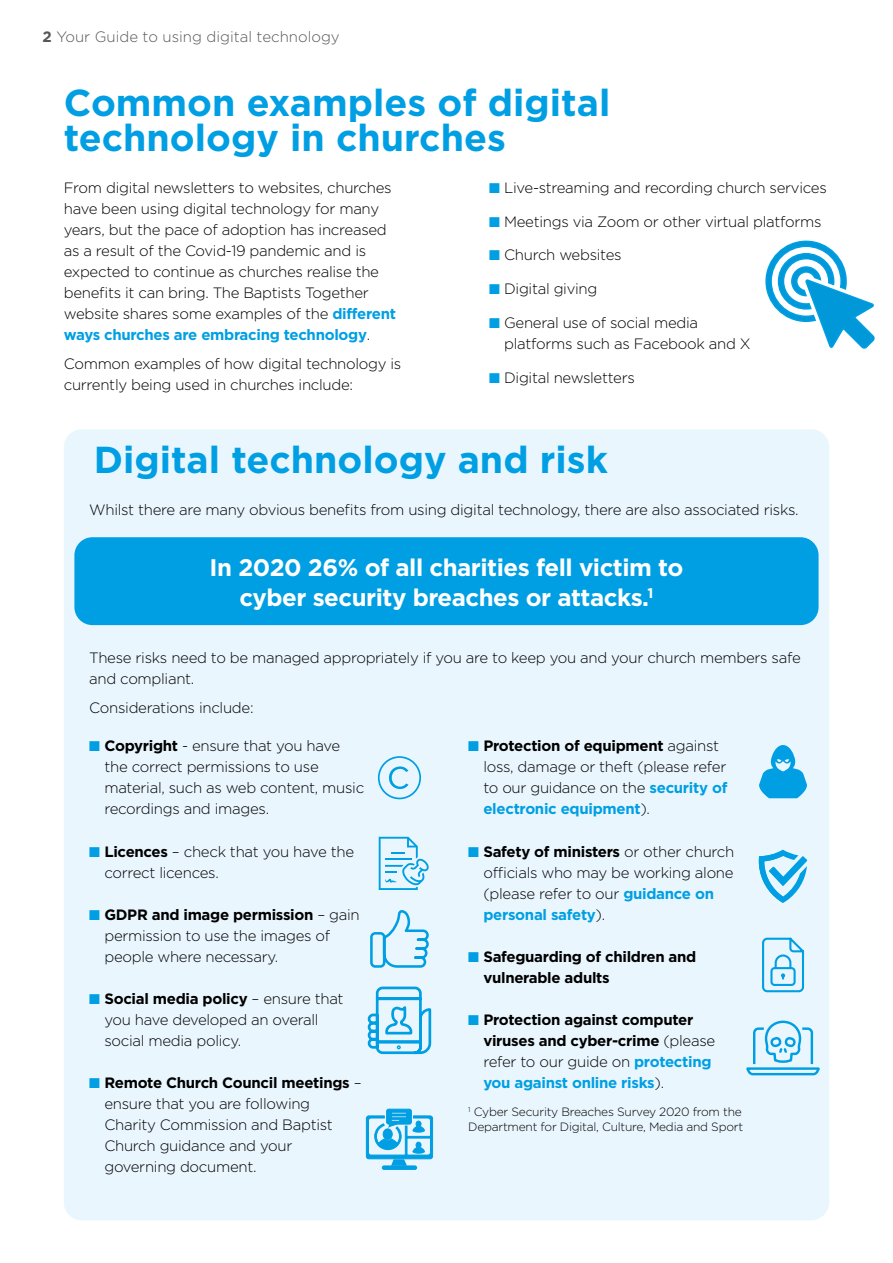
<style>
.page{position:relative;width:893px;height:1263px;background:#fff}
.page>*{position:absolute;margin:0;border:0;box-sizing:border-box;transform-origin:0 0}
.t1{font:700 37.5px/34.5px "Gotham";color:#009fe3}
.t2{font:700 24px/30px "Gotham HTF";letter-spacing:-.02em;color:#fff;text-align:center}
.t3{font:300 15px/21px "Gotham HTF";letter-spacing:-.02em;color:#000}
.t4{font:700 15px/21px "Gotham HTF";letter-spacing:-.02em;color:#000}
.t5{font:300 15px "Gotham HTF";color:#575756}
.t6{font:300 12px/15px "Gotham HTF";letter-spacing:-.02em;color:#000}
.s1{font-family:"Gotham";font-weight:700}
.s2{font-weight:700;color:#009fe3}
.s3{color:#009fe3}
.s4{font-weight:700}
.s5{font-weight:300}
</style>
<div class="page">
<div style="left:64px;top:429px;width:765px;height:791px;background:#eaf6fe;border-radius:18px"></div>
<div style="left:74px;top:537px;width:745px;height:88px;background:#009fe3;border-radius:18px"></div>
<svg style="left:378px;top:756px;width:43px;height:43px"></svg>
<svg style="left:379px;top:837px;width:50px;height:53px"></svg>
<svg style="left:370px;top:910px;width:59px;height:58px"></svg>
<svg style="left:367px;top:986px;width:65px;height:69px"></svg>
<div style="left:382px;top:1166px;width:35px;height:3px;border:1px solid #009fe3;border-radius:2px"></div>
<svg style="left:366px;top:1109px;width:67px;height:56px"></svg>
<svg style="left:759px;top:850px;width:48px;height:53px"></svg>
<svg style="left:762px;top:937px;width:43px;height:56px"></svg>
<svg style="left:746px;top:1020px;width:74px;height:56px"></svg>
<svg style="left:765px;top:240px;width:110px;height:109px"></svg>
<svg style="left:759px;top:745px;width:48px;height:53px"></svg>
<p class="t5" style="left:43px;top:28px;width:299px"><span class="s1">2</span> Your Guide to using digital technology</p>
<h1 class="t1" style="left:64px;top:85px;width:548px">Common examples of digital technology in churches</h1>
<p class="t3" style="left:64px;top:177px;width:334px">From digital newsletters to websites, churches have been using digital technology for many years, but the pace of adoption has increased as a result of the Covid-19 pandemic and is expected to continue as churches realise the benefits it can bring. The Baptists Together website shares some examples of the <span class="s2">different ways churches are embracing technology</span>.</p>
<p class="t3" style="left:64px;top:353px;width:339px">Common examples of how digital technology is currently being used in churches include:</p>
<p class="t3" style="left:489px;top:177px;width:339px"><span class="s3">■</span> Live-streaming and recording church services</p>
<p class="t3" style="left:489px;top:211px;width:334px"><span class="s3">■</span> Meetings via Zoom or other virtual platforms</p>
<p class="t3" style="left:489px;top:244px;width:134px"><span class="s3">■</span> Church websites</p>
<p class="t3" style="left:489px;top:278px;width:110px"><span class="s3">■</span> Digital giving</p>
<p class="t3" style="left:504px;top:312px;width:248px;text-indent:-15px"><span class="s3">■</span> General use of social media platforms such as Facebook and X</p>
<p class="t3" style="left:489px;top:367px;width:147px"><span class="s3">■</span> Digital newsletters</p>
<h1 class="t1" style="left:94px;top:441px;width:516px">Digital technology and risk</h1>
<p class="t3" style="left:89px;top:499px;width:711px">Whilst there are many obvious benefits from using digital technology, there are also associated risks.</p>
<h2 class="t2" style="left:210px;top:552px;width:475px">In 2020 26% of all charities fell victim to cyber security breaches or attacks.<sup>1</sup></h2>
<p class="t3" style="left:89px;top:647px;width:713px">These risks need to be managed appropriately if you are to keep you and your church members safe and compliant.</p>
<p class="t3" style="left:89px;top:697px;width:166px">Considerations include:</p>
<p class="t3" style="left:104px;top:735px;width:261px;text-indent:-15px"><span class="s3">■</span> <span class="s4">Copyright</span> - ensure that you have the correct permissions to use material, such as web content, music recordings and images.</p>
<p class="t3" style="left:104px;top:841px;width:251px;text-indent:-15px"><span class="s3">■</span> <span class="s4">Licences</span> – check that you have the correct licences.</p>
<p class="t3" style="left:104px;top:904px;width:257px;text-indent:-15px"><span class="s3">■</span> <span class="s4">GDPR and image permission</span> – gain permission to use the images of people where necessary.</p>
<p class="t3" style="left:104px;top:988px;width:241px;text-indent:-15px"><span class="s3">■</span> <span class="s4">Social media policy</span> – ensure that you have developed an overall social media policy.</p>
<p class="t3" style="left:104px;top:1072px;width:259px;text-indent:-15px"><span class="s3">■</span> <span class="s4">Remote Church Council meetings</span> – ensure that you are following<br>Charity Commission and Baptist<br>Church guidance and your governing document.</p>
<p class="t3" style="left:483px;top:735px;width:246px;text-indent:-15px"><span class="s3">■</span> <span class="s4">Protection of equipment</span> against loss, damage or theft (please refer to our guidance on the <span class="s2">security of electronic equipment</span>).</p>
<p class="t3" style="left:483px;top:841px;width:252px;text-indent:-15px"><span class="s3">■</span> <span class="s4">Safety of ministers</span> or other church officials who may be working alone (please refer to our <span class="s2">guidance on personal safety</span>).</p>
<p class="t4" style="left:483px;top:946px;width:214px;text-indent:-15px"><span class="s3">■</span> Safeguarding of children and vulnerable adults</p>
<p class="t4" style="left:483px;top:1009px;width:233px;text-indent:-15px"><span class="s3">■</span> Protection against computer viruses and cyber-crime <span class="s5">(please refer to our guide on</span> <span class="s3">protecting you against online risks</span><span class="s5">).</span></p>
<p class="t6" style="left:468px;top:1104px;width:276px"><sup>1</sup> Cyber Security Breaches Survey 2020 from the<br>Department for Digital, Culture, Media and Sport</p>
</div>
